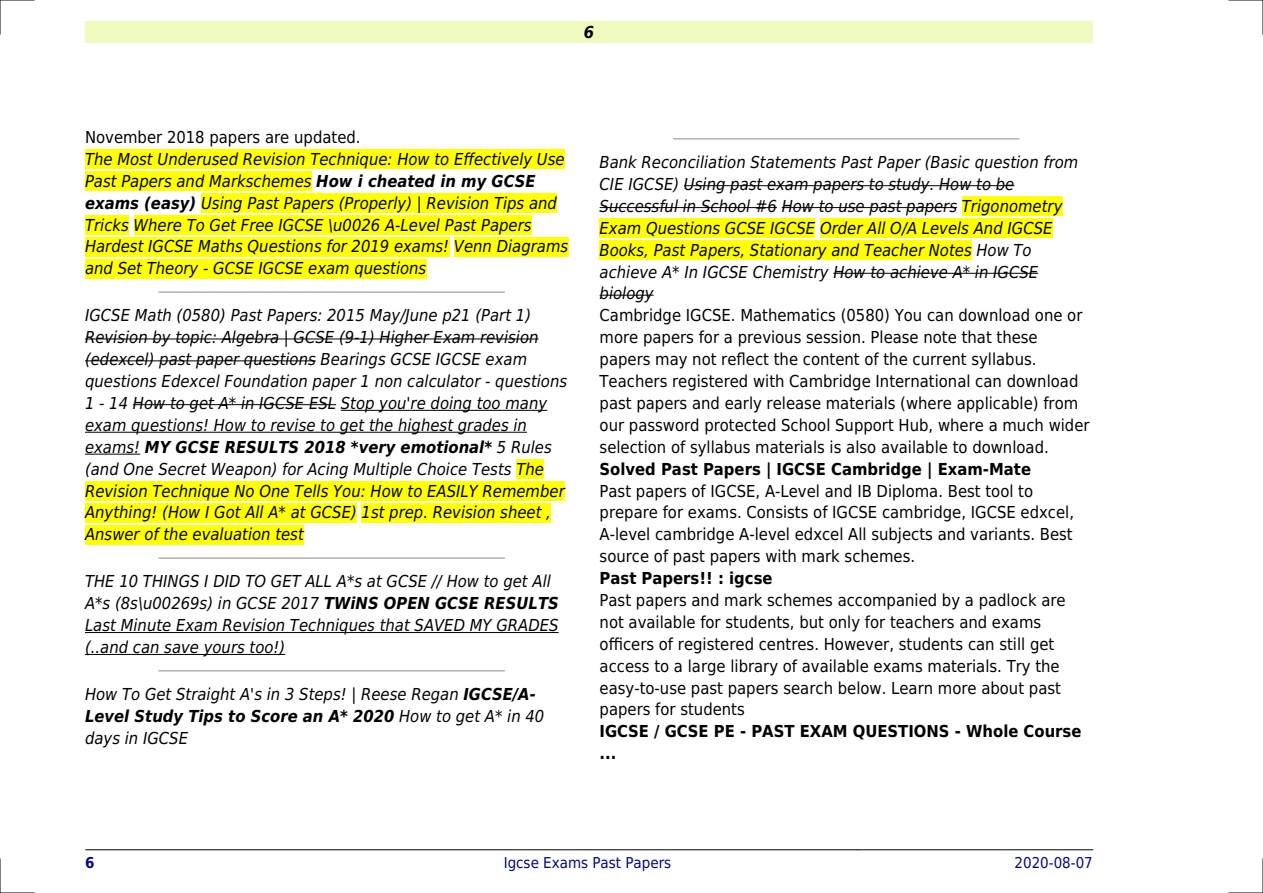
<style>
.page{position:relative;width:1263px;height:893px;background:#fff}
.page>*{position:absolute;margin:0;border:0;box-sizing:border-box;transform-origin:0 0}
.t1{font:italic 16.5px/21.9px "DejaVu Sans Condensed";color:#000}
.t2{font:16.5px/21.9px "DejaVu Sans Condensed";color:#000}
.t3{font:700 16.5px/21.9px "DejaVu Sans Condensed";color:#000}
.t4{font:italic 700 16.5px "DejaVu Sans Condensed";color:#000}
.t5{font:15px "DejaVu Sans Condensed";color:#000880}
.t6{font:700 15px "DejaVu Sans Condensed";color:#000880}
.s1{font-weight:700}
</style>
<div class="page">
<div style="left:85px;top:21px;width:1008px;height:22px;background:#effbbe"></div>
<hr style="left:85px;top:849px;width:232px;height:1px;background:#000">
<hr style="left:317px;top:849px;width:541px;height:1px;background:#000">
<hr style="left:858px;top:849px;width:235px;height:1px;background:#000">
<div style="left:85px;top:150px;width:480px;height:19px;background:#ff0"></div>
<div style="left:85px;top:171px;width:227px;height:20px;background:#ff0"></div>
<div style="left:201px;top:193px;width:356px;height:20px;background:#ff0"></div>
<div style="left:85px;top:215px;width:44px;height:19px;background:#ff0"></div>
<div style="left:134px;top:215px;width:397px;height:19px;background:#ff0"></div>
<div style="left:85px;top:237px;width:364px;height:19px;background:#ff0"></div>
<div style="left:454px;top:237px;width:114px;height:19px;background:#ff0"></div>
<div style="left:85px;top:259px;width:341px;height:19px;background:#ff0"></div>
<hr style="left:159px;top:292px;width:345px;height:1px;background:#999">
<hr style="left:85px;top:339px;width:454px;height:1px;background:#000">
<hr style="left:85px;top:360px;width:231px;height:1px;background:#000">
<hr style="left:133px;top:404px;width:203px;height:1px;background:#000">
<hr style="left:341px;top:410px;width:206px;height:1px;background:#000">
<hr style="left:85px;top:432px;width:442px;height:1px;background:#000">
<hr style="left:85px;top:454px;width:55px;height:1px;background:#000">
<div style="left:516px;top:459px;width:28px;height:19px;background:#ff0"></div>
<div style="left:85px;top:481px;width:480px;height:19px;background:#ff0"></div>
<div style="left:85px;top:503px;width:272px;height:19px;background:#ff0"></div>
<div style="left:362px;top:503px;width:189px;height:19px;background:#ff0"></div>
<div style="left:85px;top:525px;width:219px;height:19px;background:#ff0"></div>
<hr style="left:159px;top:558px;width:345px;height:1px;background:#999">
<hr style="left:85px;top:632px;width:474px;height:1px;background:#000">
<hr style="left:85px;top:654px;width:200px;height:1px;background:#000">
<hr style="left:159px;top:670px;width:345px;height:1px;background:#999">
<hr style="left:674px;top:138px;width:345px;height:1px;background:#999">
<hr style="left:684px;top:185px;width:330px;height:1px;background:#000">
<hr style="left:600px;top:207px;width:177px;height:1px;background:#000">
<hr style="left:782px;top:207px;width:175px;height:1px;background:#000">
<div style="left:962px;top:197px;width:100px;height:19px;background:#ff0"></div>
<div style="left:600px;top:218px;width:215px;height:20px;background:#ff0"></div>
<div style="left:820px;top:218px;width:232px;height:20px;background:#ff0"></div>
<div style="left:600px;top:240px;width:372px;height:20px;background:#ff0"></div>
<hr style="left:833px;top:273px;width:205px;height:1px;background:#000">
<hr style="left:600px;top:295px;width:54px;height:1px;background:#000">
<hr style="left:0;top:0;width:34px;height:1px;background:#000">
<hr style="left:1229px;top:0;width:34px;height:1px;background:#000">
<hr style="left:0;top:892px;width:34px;height:1px;background:#000">
<hr style="left:1229px;top:892px;width:34px;height:1px;background:#000">
<hr style="left:0;top:0;width:1px;height:34px;background:#000">
<hr style="left:0;top:859px;width:1px;height:34px;background:#000">
<hr style="left:1262px;top:0;width:1px;height:34px;background:#000">
<hr style="left:1262px;top:859px;width:1px;height:34px;background:#000">
<p class="t4" style="left:584px;top:23px;width:12px">6</p>
<p class="t2" style="left:85px;top:126px;width:277px">November 2018 papers are updated.</p>
<p class="t1" style="left:85px;top:148px;width:485px">The Most Underused Revision Technique: How to Effectively Use Past Papers and Markschemes <span class="s1">How i cheated in my GCSE exams (easy)</span> Using Past Papers (Properly) | Revision Tips and Tricks Where To Get Free IGCSE \u0026 A-Level Past Papers Hardest IGCSE Maths Questions for 2019 exams! Venn Diagrams and Set Theory - GCSE IGCSE exam questions</p>
<p class="t1" style="left:85px;top:305px;width:484px">IGCSE Math (0580) Past Papers: 2015 May/June p21 (Part 1)<br>Revision by topic: Algebra | GCSE (9-1) Higher Exam revision (edexcel) past paper questions Bearings GCSE IGCSE exam questions Edexcel Foundation paper 1 non calculator - questions 1 - 14 How to get A* in IGCSE ESL Stop you're doing too many exam questions! How to revise to get the highest grades in exams! <span class="s1">MY GCSE RESULTS 2018 *very emotional*</span> 5 Rules (and One Secret Weapon) for Acing Multiple Choice Tests The Revision Technique No One Tells You: How to EASILY Remember Anything! (How I Got All A* at GCSE) 1st prep. Revision sheet , Answer of the evaluation test</p>
<p class="t1" style="left:85px;top:571px;width:475px">THE 10 THINGS I DID TO GET ALL A*s at GCSE // How to get All A*s (8s\u00269s) in GCSE 2017 <span class="s1">TWiNS OPEN GCSE RESULTS </span>Last Minute Exam Revision Techniques that SAVED MY GRADES (..and can save yours too!)</p>
<p class="t1" style="left:85px;top:683px;width:461px">How To Get Straight A's in 3 Steps! | Reese Regan <span class="s1">IGCSE/A-<br>Level Study Tips to Score an A* 2020</span> How to get A* in 40 days in IGCSE</p>
<p class="t1" style="left:600px;top:151px;width:480px">Bank Reconciliation Statements Past Paper (Basic question from CIE IGCSE) Using past exam papers to study. How to be Successful in School #6 How to use past papers Trigonometry Exam Questions GCSE IGCSE Order All O/A Levels And IGCSE Books, Past Papers, Stationary and Teacher Notes How To achieve A* In IGCSE Chemistry How to achieve A* in IGCSE biology</p>
<p class="t2" style="left:600px;top:305px;width:491px">Cambridge IGCSE. Mathematics (0580) You can download one or more papers for a previous session. Please note that these papers may not reflect the content of the current syllabus.<br>Teachers registered with Cambridge International can download past papers and early release materials (where applicable) from our password protected School Support Hub, where a much wider selection of syllabus materials is also available to download.</p>
<p class="t3" style="left:600px;top:458px;width:433px">Solved Past Papers | IGCSE Cambridge | Exam-Mate</p>
<p class="t2" style="left:600px;top:480px;width:476px">Past papers of IGCSE, A-Level and IB Diploma. Best tool to prepare for exams. Consists of IGCSE cambridge, IGCSE edxcel, A-level cambridge A-level edxcel All subjects and variants. Best source of past papers with mark schemes.</p>
<p class="t3" style="left:600px;top:567px;width:174px">Past Papers!! : igcse</p>
<p class="t2" style="left:600px;top:589px;width:468px">Past papers and mark schemes accompanied by a padlock are not available for students, but only for teachers and exams officers of registered centres. However, students can still get access to a large library of available exams materials. Try the easy-to-use past papers search below. Learn more about past papers for students</p>
<p class="t3" style="left:600px;top:721px;width:483px">IGCSE / GCSE PE - PAST EXAM QUESTIONS - Whole Course ...</p>
<p class="t6" style="left:85px;top:854px;width:11px">6</p>
<p class="t5" style="left:504px;top:854px;width:169px">Igcse Exams Past Papers</p>
<p class="t5" style="left:1014px;top:854px;width:80px">2020-08-07</p>
</div>
